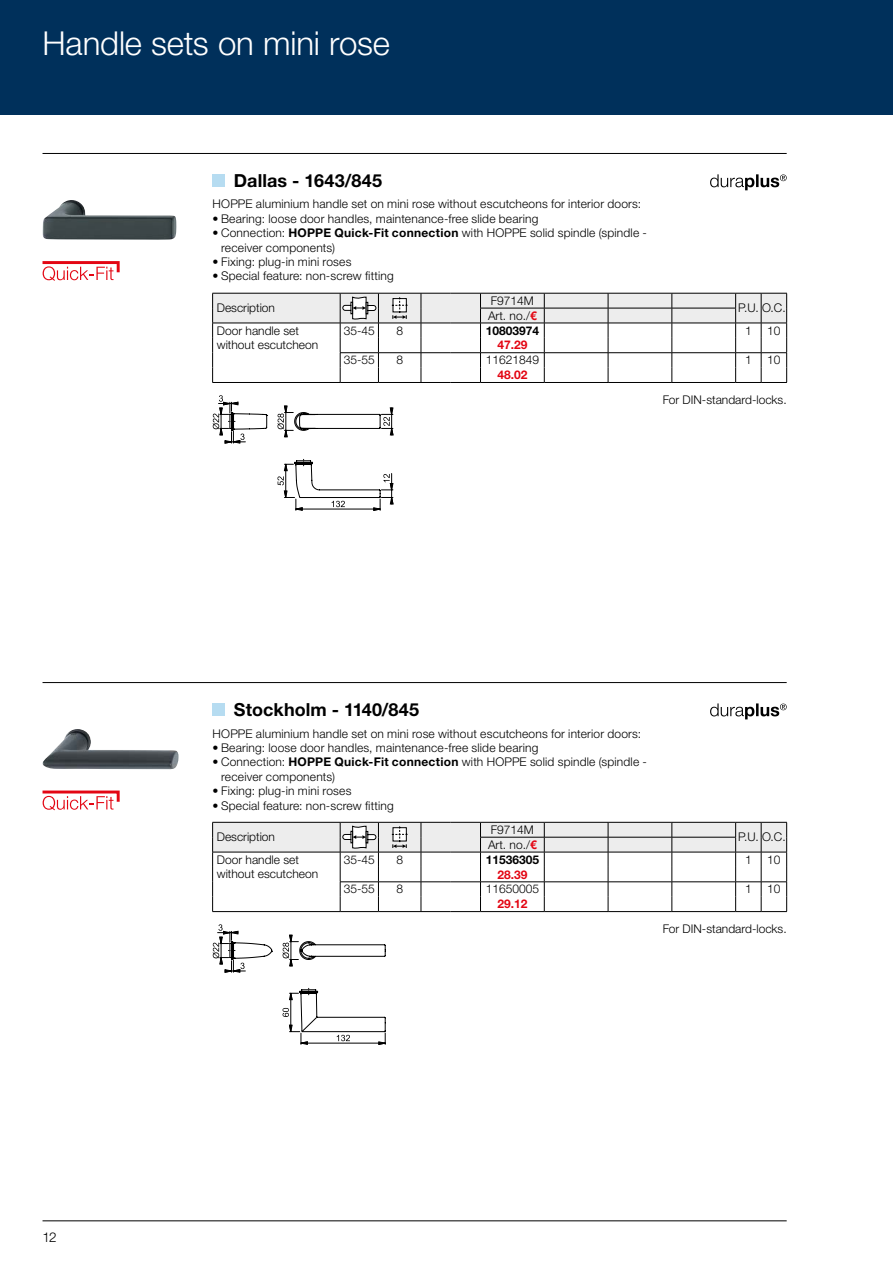
<style>
.page{position:relative;width:893px;height:1263px;background:#fff}
.page>*{position:absolute;margin:0;border:0;box-sizing:border-box;transform-origin:0 0}
.t1{font:300 33px "Helvetica Neue LTW1 G";letter-spacing:-.005em;color:#fff}
.t2{font:700 18px "Helvetica Neue LTW1 G";letter-spacing:.005em;color:#000}
.t3{font:300 13.5px "Helvetica Neue LTW1 G";color:#000}
.t4{font:300 12px/14.4px "Helvetica Neue LTW1 G";letter-spacing:.015em;color:#000}
.t5{font:700 12px "Helvetica Neue LTW1 G";color:#e30613}
.t6{font:700 12px "Helvetica Neue LTW1 G";color:#000}
.s1{font-weight:700}
.s2{font-weight:700;color:#e30613}
</style>
<div class="page">
<div style="left:0;top:0;width:893px;height:115px;background:#00305b"></div>
<hr style="left:43px;top:1220px;width:744px;height:1px;background:#000">
<img style="left:43px;top:200px;width:133px;height:40px">
<svg style="left:43px;top:261px;width:77px;height:20px"></svg>
<svg style="left:710px;top:174px;width:77px;height:16px"></svg>
<svg style="left:212px;top:293px;width:575px;height:90px"></svg>
<svg style="left:213px;top:395px;width:180px;height:116px"></svg>
<div style="left:213px;top:174px;width:12px;height:13px;background:#b6dcf1"></div>
<hr style="left:43px;top:153px;width:744px;height:1px;background:#000">
<img style="left:43px;top:729px;width:136px;height:40px">
<svg style="left:43px;top:790px;width:77px;height:20px"></svg>
<svg style="left:710px;top:703px;width:77px;height:16px"></svg>
<svg style="left:212px;top:822px;width:575px;height:90px"></svg>
<svg style="left:213px;top:924px;width:172px;height:121px"></svg>
<div style="left:213px;top:703px;width:12px;height:13px;background:#b6dcf1"></div>
<hr style="left:43px;top:682px;width:744px;height:1px;background:#000">
<h1 class="t1" style="left:43px;top:24px;width:349px">Handle sets on mini rose</h1>
<h2 class="t2" style="left:234px;top:170px;width:150px">Dallas - 1643/845</h2>
<p class="t4" style="left:213px;top:197px;width:430px">HOPPE aluminium handle set on mini rose without escutcheons for interior doors:</p>
<p class="t4" style="left:213px;top:211px;width:327px">• Bearing: loose door handles, maintenance-free slide bearing</p>
<p class="t4" style="left:221px;top:226px;width:427px;text-indent:-9px">• Connection: <span class="s1">HOPPE Quick-Fit connection</span> with HOPPE solid spindle (spindle - receiver components)</p>
<p class="t4" style="left:213px;top:254px;width:140px">• Fixing: plug-in mini roses</p>
<p class="t4" style="left:213px;top:269px;width:183px">• Special feature: non-screw fitting</p>
<p class="t4" style="left:217px;top:301px;width:60px">Description</p>
<p class="t4" style="left:491px;top:293px;width:45px">F9714M</p>
<p class="t4" style="left:488px;top:308px;width:50px">Art. no./<span class="s2">€</span></p>
<p class="t4" style="left:738px;top:301px;width:49px">P.U. O.C.</p>
<p class="t4" style="left:217px;top:323px;width:103px">Door handle set without escutcheon</p>
<p class="t4" style="left:344px;top:323px;width:33px">35-45</p>
<p class="t4" style="left:396px;top:323px;width:8px">8</p>
<p class="t6" style="left:486px;top:323px;width:55px">10803974</p>
<p class="t4" style="left:745px;top:323px;width:8px">1</p>
<p class="t4" style="left:767px;top:323px;width:15px">10</p>
<p class="t5" style="left:497px;top:338px;width:32px">47.29</p>
<p class="t4" style="left:344px;top:353px;width:33px">35-55</p>
<p class="t4" style="left:396px;top:353px;width:8px">8</p>
<p class="t4" style="left:486px;top:353px;width:55px">11621849</p>
<p class="t4" style="left:745px;top:353px;width:8px">1</p>
<p class="t4" style="left:767px;top:353px;width:15px">10</p>
<p class="t5" style="left:497px;top:367px;width:32px">48.02</p>
<p class="t4" style="left:663px;top:392px;width:125px">For DIN-standard-locks.</p>
<h2 class="t2" style="left:234px;top:699px;width:187px">Stockholm - 1140/845</h2>
<p class="t4" style="left:213px;top:726px;width:430px">HOPPE aluminium handle set on mini rose without escutcheons for interior doors:</p>
<p class="t4" style="left:213px;top:740px;width:327px">• Bearing: loose door handles, maintenance-free slide bearing</p>
<p class="t4" style="left:221px;top:755px;width:427px;text-indent:-9px">• Connection: <span class="s1">HOPPE Quick-Fit connection</span> with HOPPE solid spindle (spindle - receiver components)</p>
<p class="t4" style="left:213px;top:784px;width:140px">• Fixing: plug-in mini roses</p>
<p class="t4" style="left:213px;top:798px;width:183px">• Special feature: non-screw fitting</p>
<p class="t4" style="left:217px;top:830px;width:60px">Description</p>
<p class="t4" style="left:491px;top:822px;width:45px">F9714M</p>
<p class="t4" style="left:488px;top:837px;width:50px">Art. no./<span class="s2">€</span></p>
<p class="t4" style="left:738px;top:830px;width:49px">P.U. O.C.</p>
<p class="t4" style="left:217px;top:852px;width:103px">Door handle set without escutcheon</p>
<p class="t4" style="left:344px;top:852px;width:33px">35-45</p>
<p class="t4" style="left:396px;top:852px;width:8px">8</p>
<p class="t6" style="left:486px;top:852px;width:55px">11536305</p>
<p class="t4" style="left:745px;top:852px;width:8px">1</p>
<p class="t4" style="left:767px;top:852px;width:15px">10</p>
<p class="t5" style="left:497px;top:867px;width:32px">28.39</p>
<p class="t3" style="left:43px;top:1229px;width:16px">12</p>
<p class="t4" style="left:344px;top:882px;width:33px">35-55</p>
<p class="t4" style="left:396px;top:882px;width:8px">8</p>
<p class="t4" style="left:486px;top:882px;width:55px">11650005</p>
<p class="t4" style="left:745px;top:882px;width:8px">1</p>
<p class="t4" style="left:767px;top:882px;width:15px">10</p>
<p class="t5" style="left:497px;top:896px;width:32px">29.12</p>
<p class="t4" style="left:663px;top:921px;width:125px">For DIN-standard-locks.</p>
</div>
